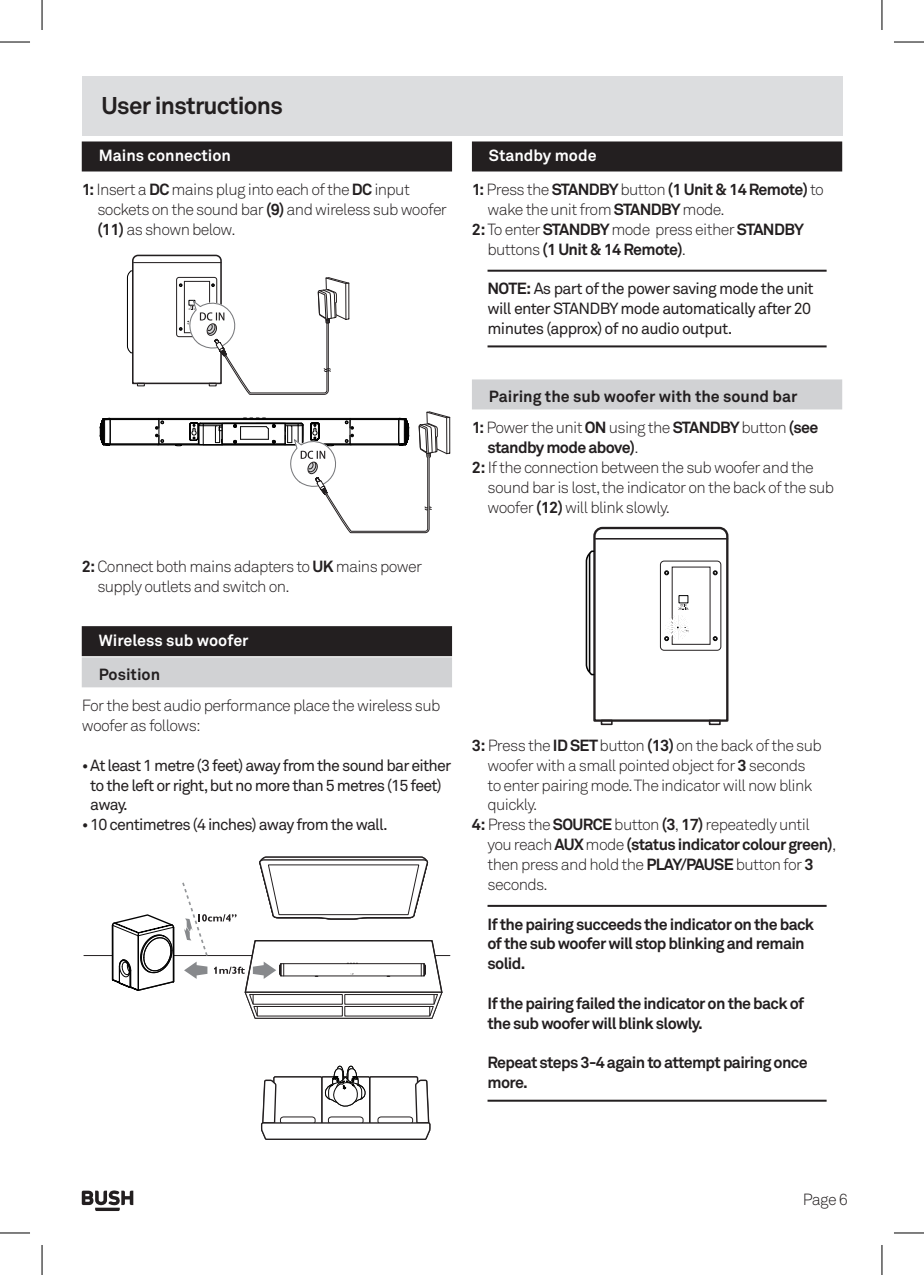
<style>
.page{position:relative;width:924px;height:1275px;background:#fff}
.page>*{position:absolute;margin:0;border:0;box-sizing:border-box;transform-origin:0 0}
.t1{font:700 24px "Akkurat Pro";letter-spacing:-.03em;color:#231f20}
.t2{font:300 16px/19.8px "Akkurat Pro";letter-spacing:-.04em;color:#231f20}
.t3{font:700 16px/19.8px "Akkurat Pro";letter-spacing:-.04em;color:#231f20}
.t4{font:16px/19.8px "Akkurat Pro";letter-spacing:-.05em;color:#231f20}
.t5{font:700 16px/31.2px "Akkurat Pro";color:#231f20;text-align:center}
.t6{font:700 16px "Akkurat Pro";color:#fff}
.s1{font-weight:700;color:#fff}
.s2{font-weight:700}
.s3{color:#fff}
.s4{font-weight:300}
</style>
<div class="page">
<div style="left:82px;top:76px;width:759px;height:60px;background:#dcdddf"></div>
<svg style="left:82px;top:1190px;width:51px;height:21px"></svg>
<div style="left:82px;top:141px;width:370px;height:30px;background:#231f20"></div>
<div style="left:82px;top:626px;width:370px;height:30px;background:#231f20"></div>
<div style="left:82px;top:657px;width:370px;height:30px;background:#d1d2d4"></div>
<svg style="left:99px;top:411px;width:351px;height:122px"></svg>
<svg style="left:126px;top:254px;width:223px;height:141px"></svg>
<hr style="left:84px;top:955px;width:168px;height:1px;background:#231f20">
<svg style="left:261px;top:1065px;width:170px;height:75px"></svg>
<svg style="left:111px;top:856px;width:338px;height:163px"></svg>
<div style="left:471px;top:141px;width:370px;height:30px;background:#231f20"></div>
<hr style="left:487px;top:270px;width:339px;height:2px;background:#231f20">
<hr style="left:487px;top:345px;width:339px;height:2px;background:#231f20">
<div style="left:471px;top:379px;width:370px;height:30px;background:#d1d2d4"></div>
<hr style="left:487px;top:905px;width:339px;height:2px;background:#231f20">
<hr style="left:487px;top:1099px;width:339px;height:2px;background:#231f20">
<div style="left:600px;top:719px;width:12px;height:6px;border:2px solid #231f20"></div>
<div style="left:708px;top:719px;width:12px;height:6px;border:2px solid #231f20"></div>
<svg style="left:585px;top:526px;width:144px;height:197px"></svg>
<div style="left:678px;top:615px;width:4px;height:10px;border:1px solid #fff"></div>
<hr style="left:0;top:42px;width:30px;height:1px;background:#000">
<hr style="left:893px;top:42px;width:30px;height:1px;background:#000">
<hr style="left:0;top:1232px;width:30px;height:1px;background:#000">
<hr style="left:893px;top:1232px;width:30px;height:1px;background:#000">
<hr style="left:42px;top:0;width:1px;height:30px;background:#000">
<hr style="left:42px;top:1245px;width:1px;height:30px;background:#000">
<hr style="left:881px;top:0;width:1px;height:30px;background:#000">
<hr style="left:881px;top:1245px;width:1px;height:30px;background:#000">
<h1 class="t1" style="left:102px;top:91px;width:183px">User instructions</h1>
<p class="t2" style="left:82px;top:139px;width:329px;line-height:34px;text-indent:17px"><span class="s1">Mains connection<br></span><span class="s2">1:</span> Insert a <span class="s2">DC</span> mains plug into each of the <span class="s2">DC</span> input</p>
<p class="t2" style="left:97px;top:200px;width:351px">sockets on the sound bar <span class="s2">(9)</span> and wireless sub woofer <span class="s2">(11)</span> as shown below.</p>
<p class="t2" style="left:97px;top:557px;width:326px;text-indent:-16px"><span class="s2">2:</span> Connect both mains adapters to <span class="s2">UK</span> mains power supply outlets and switch on.</p>
<p class="t6" style="left:99px;top:630px;width:151px">Wireless sub woofer</p>
<p class="t5" style="left:99px;top:659px;width:63px">Position</p>
<p class="t2" style="left:82px;top:696px;width:360px">For the best audio performance place the wireless sub woofer as follows:</p>
<p class="t4" style="left:90px;top:755px;width:362px;text-indent:-8px">•At least 1 metre (3 feet) away from the sound bar either to the left or right, but no more than 5 metres (15 feet) away.</p>
<p class="t4" style="left:82px;top:815px;width:305px">•10 centimetres (4 inches) away from the wall.</p>
<p class="t3" style="left:471px;top:139px;width:353px;line-height:34px;text-indent:17px"><span class="s3">Standby mode<br></span>1: <span class="s4">Press the</span> STANDBY <span class="s4">button</span> (1 Unit &amp; 14 Remote) <span class="s4">to</span></p>
<p class="t2" style="left:487px;top:200px;width:236px">wake the unit from <span class="s2">STANDBY</span> mode.</p>
<p class="t2" style="left:471px;top:220px;width:333px"><span class="s2">2:</span> To enter <span class="s2">STANDBY</span> mode press either <span class="s2">STANDBY</span></p>
<p class="t3" style="left:487px;top:239px;width:197px"><span class="s4">buttons</span> (1 Unit &amp; 14 Remote)<span class="s4">.</span></p>
<p class="t4" style="left:487px;top:279px;width:327px"><span class="s2">NOTE:</span> As part of the power saving mode the unit will enter STANDBY mode automatically after 20 minutes (approx) of no audio output.</p>
<p class="t5" style="left:471px;top:381px;width:348px">Pairing the sub woofer with the sound bar<br>1: <span class="s4">Power the unit</span> ON <span class="s4">using the</span> STANDBY <span class="s4">button</span> (see</p>
<p class="t3" style="left:487px;top:438px;width:150px">standby mode above)<span class="s4">.</span></p>
<p class="t2" style="left:471px;top:458px;width:343px"><span class="s2">2:</span> If the connection between the sub woofer and the</p>
<p class="t2" style="left:487px;top:477px;width:348px">sound bar is lost, the indicator on the back of the sub</p>
<p class="t2" style="left:487px;top:497px;width:182px">woofer <span class="s2">(12)</span> will blink slowly.</p>
<p class="t2" style="left:471px;top:735px;width:351px"><span class="s2">3:</span> Press the <span class="s2">ID SET</span> button <span class="s2">(13)</span> on the back of the sub</p>
<p class="t2" style="left:487px;top:755px;width:319px">woofer with a small pointed object for <span class="s2">3</span> seconds</p>
<p class="t2" style="left:487px;top:775px;width:326px">to enter pairing mode. The indicator will now blink</p>
<p class="t2" style="left:487px;top:795px;width:49px">quickly.</p>
<p class="t2" style="left:471px;top:815px;width:339px"><span class="s2">4:</span> Press the <span class="s2">SOURCE</span> button <span class="s2">(3</span>, <span class="s2">17)</span> repeatedly until</p>
<p class="t3" style="left:487px;top:835px;width:350px"><span class="s4">you reach</span> AUX <span class="s4">mode</span> (status indicator colour green)<span class="s4">,</span></p>
<p class="t2" style="left:487px;top:855px;width:327px">then press and hold the <span class="s2">PLAY/PAUSE</span> button for <span class="s2">3</span></p>
<p class="t2" style="left:487px;top:874px;width:59px">seconds.</p>
<p class="t3" style="left:487px;top:914px;width:328px">If the pairing succeeds the indicator on the back of the sub woofer will stop blinking and remain solid.</p>
<p class="t3" style="left:487px;top:993px;width:318px">If the pairing failed the indicator on the back of the sub woofer will blink slowly.</p>
<p class="t3" style="left:487px;top:1053px;width:321px">Repeat steps 3-4 again to attempt pairing once more.</p>
<p class="t2" style="left:802px;top:1189px;width:47px">Page 6</p>
</div>
